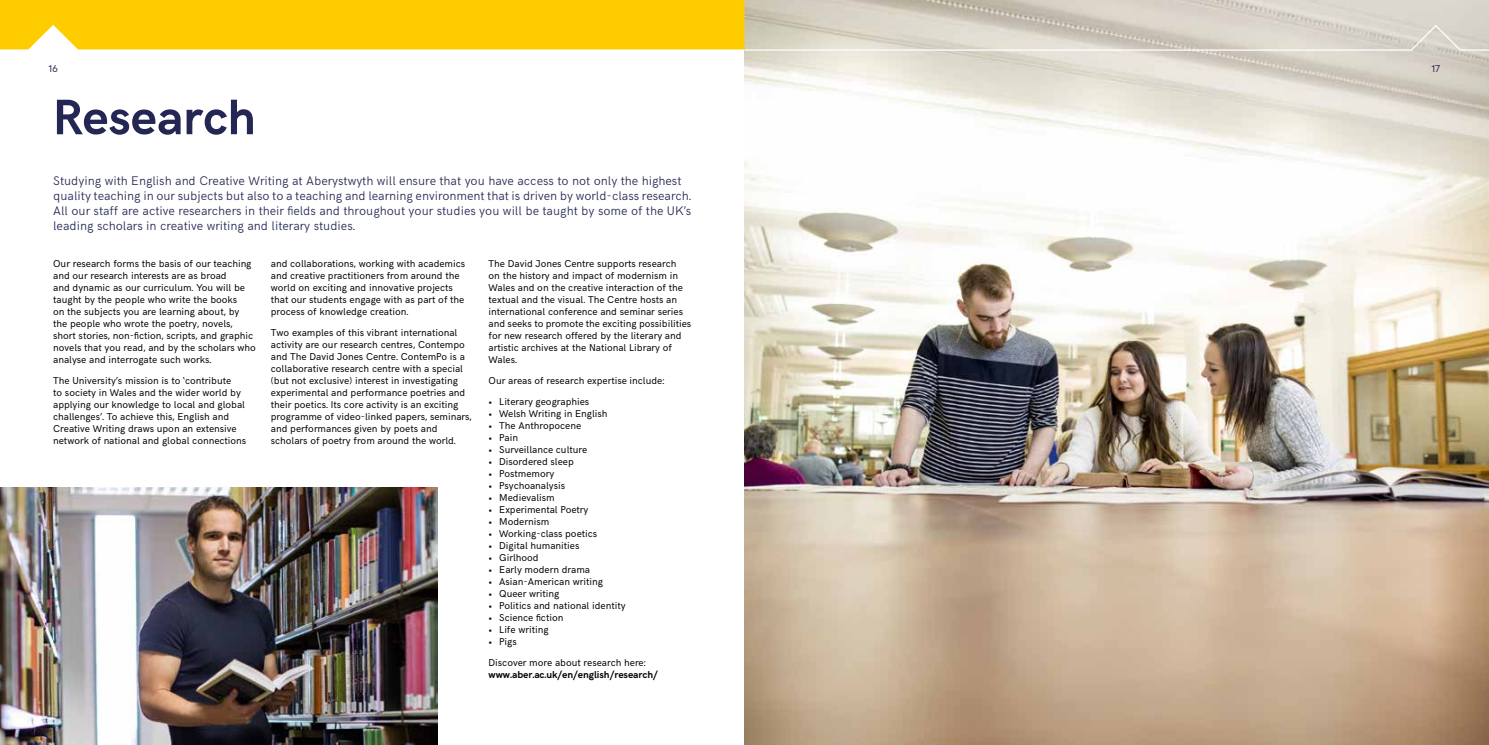
<style>
.page{position:relative;width:1489px;height:745px;background:#fff}
.page>*{position:absolute;margin:0;border:0;box-sizing:border-box;transform-origin:0 0}
.t1{font:700 50px "HK Grotesk";color:#242753}
.t2{font:300 12.5px/15px "HK Grotesk";color:#242753}
.t3{font:10px/12px "HK Grotesk";color:#000}
.t4{font:700 10px "HK Grotesk";color:#000}
.t5{font:10px "HK Grotesk";color:#242753}
</style>
<div class="page">
<img style="left:744px;top:52px;width:744px;height:692px">
<img style="left:0;top:487px;width:437px;height:257px">
<svg style="left:0;top:0;width:1488px;height:52px;background:#ead06b"></svg>
<p class="t5" style="left:48px;top:61px;width:11px">16</p>
<p class="t5" style="left:1431px;top:61px;width:10px">17</p>
<h1 class="t1" style="left:53px;top:79px;width:204px">Research</h1>
<p class="t2" style="left:53px;top:172px;width:639px">Studying with English and Creative Writing at Aberystwyth will ensure that you have access to not only the highest quality teaching in our subjects but also to a teaching and learning environment that is driven by world-class research.<br>All our staff are active researchers in their fields and throughout your studies you will be taught by some of the UK’s leading scholars in creative writing and literary studies.</p>
<p class="t3" style="left:53px;top:256px;width:204px">Our research forms the basis of our teaching and our research interests are as broad<br>and dynamic as our curriculum. You will be taught by the people who write the books<br>on the subjects you are learning about, by the people who wrote the poetry, novels, short stories, non-fiction, scripts, and graphic novels that you read, and by the scholars who analyse and interrogate such works.</p>
<p class="t3" style="left:53px;top:373px;width:194px">The University’s mission is to ‘contribute<br>to society in Wales and the wider world by applying our knowledge to local and global challenges’. To achieve this, English and Creative Writing draws upon an extensive network of national and global connections</p>
<p class="t3" style="left:488px;top:256px;width:204px">The David Jones Centre supports research<br>on the history and impact of modernism in Wales and on the creative interaction of the textual and the visual. The Centre hosts an international conference and seminar series and seeks to promote the exciting possibilities for new research offered by the literary and artistic archives at the National Library of Wales.</p>
<p class="t3" style="left:488px;top:373px;width:177px">Our areas of research expertise include:</p>
<p class="t3" style="left:488px;top:394px;width:102px">• Literary geographies</p>
<p class="t3" style="left:488px;top:406px;width:120px">• Welsh Writing in English</p>
<p class="t3" style="left:488px;top:418px;width:94px">• The Anthropocene</p>
<p class="t3" style="left:488px;top:430px;width:31px">• Pain</p>
<p class="t3" style="left:488px;top:442px;width:100px">• Surveillance culture</p>
<p class="t3" style="left:488px;top:454px;width:87px">• Disordered sleep</p>
<p class="t3" style="left:488px;top:466px;width:67px">• Postmemory</p>
<p class="t3" style="left:488px;top:478px;width:78px">• Psychoanalysis</p>
<p class="t3" style="left:488px;top:490px;width:68px">• Medievalism</p>
<p class="t3" style="left:488px;top:502px;width:101px">• Experimental Poetry</p>
<p class="t3" style="left:488px;top:514px;width:62px">• Modernism</p>
<p class="t3" style="left:488px;top:526px;width:110px">• Working-class poetics</p>
<p class="t3" style="left:488px;top:538px;width:92px">• Digital humanities</p>
<p class="t3" style="left:488px;top:550px;width:52px">• Girlhood</p>
<p class="t3" style="left:488px;top:562px;width:103px">• Early modern drama</p>
<p class="t3" style="left:488px;top:574px;width:116px">• Asian-American writing</p>
<p class="t3" style="left:488px;top:586px;width:72px">• Queer writing</p>
<p class="t3" style="left:488px;top:598px;width:138px">• Politics and national identity</p>
<p class="t3" style="left:488px;top:610px;width:76px">• Science fiction</p>
<p class="t3" style="left:488px;top:622px;width:61px">• Life writing</p>
<p class="t3" style="left:488px;top:629px;width:159px;line-height:20.9px">• Pigs<br>Discover more about research here:</p>
<p class="t4" style="left:488px;top:666px;width:171px">www.aber.ac.uk/en/english/research/</p>
<p class="t3" style="left:271px;top:256px;width:196px">and collaborations, working with academics and creative practitioners from around the world on exciting and innovative projects that our students engage with as part of the process of knowledge creation.</p>
<p class="t3" style="left:271px;top:325px;width:202px">Two examples of this vibrant international activity are our research centres, Contempo and The David Jones Centre. ContemPo is a collaborative research centre with a special (but not exclusive) interest in investigating experimental and performance poetries and their poetics. Its core activity is an exciting programme of video-linked papers, seminars, and performances given by poets and scholars of poetry from around the world.</p>
</div>
